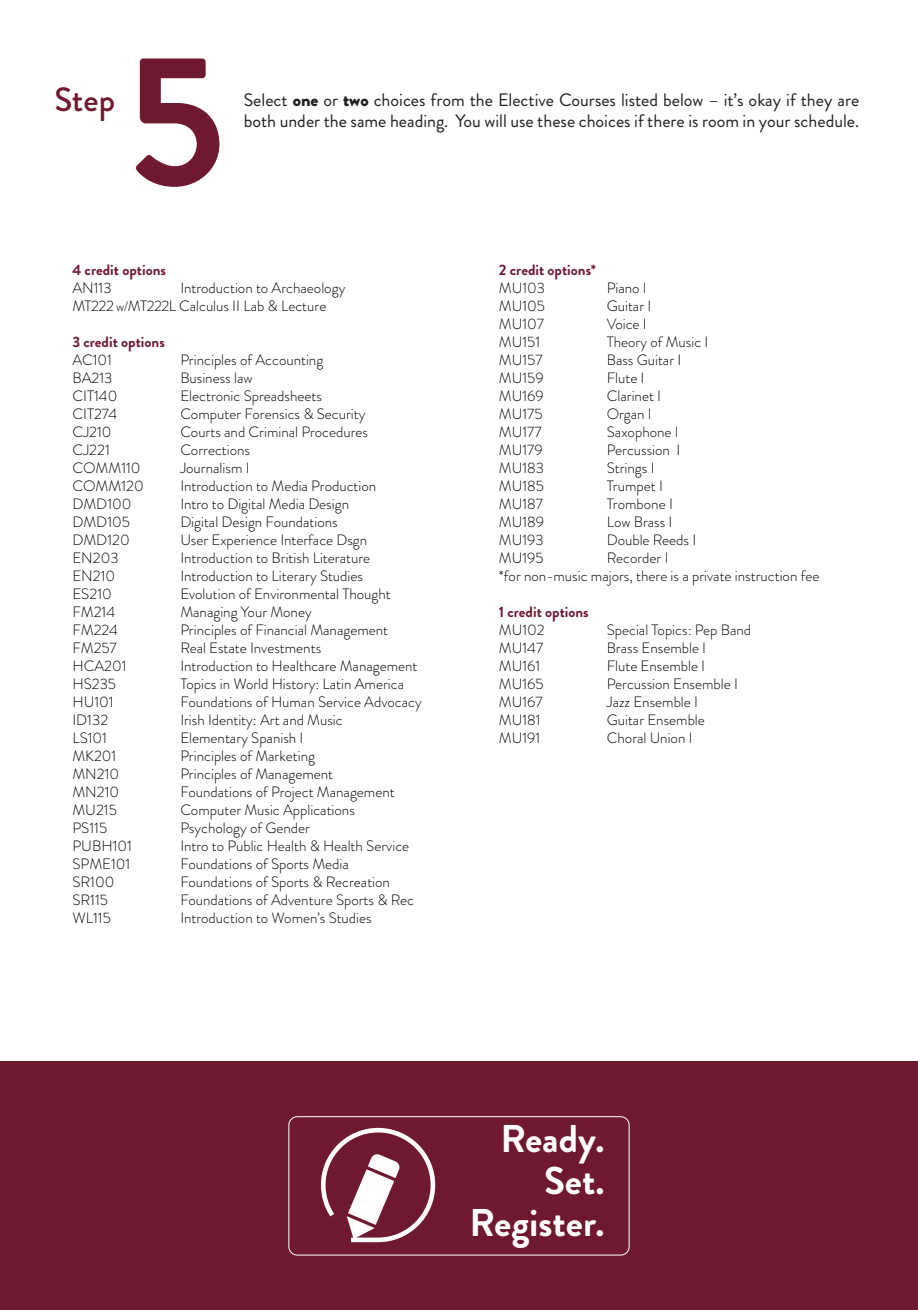
<style>
.page{position:relative;width:918px;height:1310px;background:#fff}
.page>*{position:absolute;margin:0;border:0;box-sizing:border-box;transform-origin:0 0}
.t1{font:700 186px "Brandon Grotesque";color:#6f1931}
.t2{font:700 38.7px "Brandon Grotesque";color:#fff}
.t3{font:500 33.6px "Brandon Grotesque";color:#6f1931}
.t4{font:18px/21px "Brandon Grotesque";color:#231f20}
.t5{font:300 15px "Brandon Grotesque";color:#000}
.t6{font:700 15px "Brandon Grotesque";color:#6f1931}
.s1{font-weight:900}
.s2{font-size:13.5px}
</style>
<div class="page">
<div style="left:0;top:1061px;width:918px;height:249px;background:#6f1931"></div>
<svg style="left:321px;top:1127px;width:114px;height:115px"></svg>
<div style="left:289px;top:1116px;width:340px;height:139px;border:1px solid #fff;border-radius:8px"></div>
<p class="t1" style="left:127px;top:-9px;width:100px">5</p>
<p class="t3" style="left:54px;top:77px;width:62px">Step</p>
<p class="t4" style="left:244px;top:90px;width:617px">Select <span class="s1">one</span> or <span class="s1">two</span> choices from the Elective Courses listed below – it’s okay if they are both under the same heading. You will use these choices if there is room in your schedule.</p>
<p class="t6" style="left:72px;top:259px;width:95px">4 credit options</p>
<p class="t5" style="left:72px;top:277px;width:41px">AN113</p>
<p class="t5" style="left:180px;top:277px;width:166px">Introduction to Archaeology</p>
<p class="t5" style="left:72px;top:295px;width:255px">MT222 <span class="s2">w/</span>MT222L Calculus II Lab &amp; Lecture</p>
<p class="t6" style="left:72px;top:331px;width:94px">3 credit options</p>
<p class="t5" style="left:72px;top:349px;width:41px">AC101</p>
<p class="t5" style="left:180px;top:349px;width:144px">Principles of Accounting</p>
<p class="t5" style="left:72px;top:367px;width:42px">BA213</p>
<p class="t5" style="left:180px;top:367px;width:74px">Business law</p>
<p class="t5" style="left:72px;top:385px;width:46px">CIT140</p>
<p class="t5" style="left:180px;top:385px;width:143px">Electronic Spreadsheets</p>
<p class="t5" style="left:72px;top:403px;width:46px">CIT274</p>
<p class="t5" style="left:180px;top:403px;width:187px">Computer Forensics &amp; Security</p>
<p class="t5" style="left:72px;top:421px;width:41px">CJ210</p>
<p class="t5" style="left:180px;top:421px;width:189px">Courts and Criminal Procedures</p>
<p class="t5" style="left:72px;top:439px;width:39px">CJ221</p>
<p class="t5" style="left:180px;top:439px;width:71px">Corrections</p>
<p class="t5" style="left:72px;top:457px;width:70px">COMM110</p>
<p class="t5" style="left:180px;top:457px;width:71px">Journalism I</p>
<p class="t5" style="left:72px;top:475px;width:73px">COMM120</p>
<p class="t5" style="left:180px;top:475px;width:197px">Introduction to Media Production</p>
<p class="t5" style="left:72px;top:493px;width:61px">DMD100</p>
<p class="t5" style="left:180px;top:493px;width:170px">Intro to Digital Media Design</p>
<p class="t5" style="left:72px;top:511px;width:59px">DMD105</p>
<p class="t5" style="left:180px;top:511px;width:159px">Digital Design Foundations</p>
<p class="t5" style="left:72px;top:529px;width:59px">DMD120</p>
<p class="t5" style="left:180px;top:529px;width:188px">User Experience Interface Dsgn</p>
<p class="t5" style="left:72px;top:547px;width:48px">EN203</p>
<p class="t5" style="left:180px;top:547px;width:191px">Introduction to British Literature</p>
<p class="t5" style="left:72px;top:565px;width:44px">EN210</p>
<p class="t5" style="left:180px;top:565px;width:184px">Introduction to Literary Studies</p>
<p class="t5" style="left:72px;top:583px;width:41px">ES210</p>
<p class="t5" style="left:180px;top:583px;width:212px">Evolution of Environmental Thought</p>
<p class="t5" style="left:72px;top:601px;width:44px">FM214</p>
<p class="t5" style="left:180px;top:601px;width:133px">Managing Your Money</p>
<p class="t5" style="left:72px;top:619px;width:47px">FM224</p>
<p class="t5" style="left:180px;top:619px;width:209px">Principles of Financial Management</p>
<p class="t5" style="left:72px;top:637px;width:46px">FM257</p>
<p class="t5" style="left:180px;top:637px;width:142px">Real Estate Investments</p>
<p class="t5" style="left:72px;top:655px;width:56px">HCA201</p>
<p class="t5" style="left:180px;top:655px;width:239px">Introduction to Healthcare Management</p>
<p class="t5" style="left:72px;top:673px;width:45px">HS235</p>
<p class="t5" style="left:180px;top:673px;width:225px">Topics in World History: Latin America</p>
<p class="t5" style="left:72px;top:691px;width:43px">HU101</p>
<p class="t5" style="left:180px;top:691px;width:243px">Foundations of Human Service Advocacy</p>
<p class="t5" style="left:72px;top:709px;width:37px">ID132</p>
<p class="t5" style="left:180px;top:709px;width:164px">Irish Identity: Art and Music</p>
<p class="t5" style="left:72px;top:727px;width:36px">LS101</p>
<p class="t5" style="left:180px;top:727px;width:125px">Elementary Spanish I</p>
<p class="t5" style="left:72px;top:745px;width:46px">MK201</p>
<p class="t5" style="left:180px;top:745px;width:136px">Principles of Marketing</p>
<p class="t5" style="left:72px;top:763px;width:48px">MN210</p>
<p class="t5" style="left:180px;top:763px;width:154px">Principles of Management</p>
<p class="t5" style="left:72px;top:781px;width:48px">MN210</p>
<p class="t5" style="left:180px;top:781px;width:216px">Foundations of Project Management</p>
<p class="t5" style="left:72px;top:799px;width:46px">MU215</p>
<p class="t5" style="left:180px;top:799px;width:176px">Computer Music Applications</p>
<p class="t5" style="left:72px;top:817px;width:36px">PS115</p>
<p class="t5" style="left:180px;top:817px;width:131px">Psychology of Gender</p>
<p class="t5" style="left:72px;top:835px;width:61px">PUBH101</p>
<p class="t5" style="left:180px;top:835px;width:230px">Intro to Public Health &amp; Health Service</p>
<p class="t5" style="left:72px;top:853px;width:60px">SPME101</p>
<p class="t5" style="left:180px;top:853px;width:170px">Foundations of Sports Media</p>
<p class="t5" style="left:72px;top:871px;width:44px">SR100</p>
<p class="t5" style="left:180px;top:871px;width:211px">Foundations of Sports &amp; Recreation</p>
<p class="t5" style="left:72px;top:889px;width:37px">SR115</p>
<p class="t5" style="left:180px;top:889px;width:235px">Foundations of Adventure Sports &amp; Rec</p>
<p class="t5" style="left:72px;top:907px;width:40px">WL115</p>
<p class="t5" style="left:180px;top:907px;width:193px">Introduction to Women’s Studies</p>
<p class="t6" style="left:499px;top:259px;width:99px">2 credit options*</p>
<p class="t5" style="left:499px;top:277px;width:48px">MU103</p>
<p class="t5" style="left:607px;top:277px;width:42px">Piano I</p>
<p class="t5" style="left:499px;top:295px;width:48px">MU105</p>
<p class="t5" style="left:607px;top:295px;width:46px">Guitar I</p>
<p class="t5" style="left:499px;top:313px;width:47px">MU107</p>
<p class="t5" style="left:607px;top:313px;width:42px">Voice I</p>
<p class="t5" style="left:499px;top:331px;width:43px">MU151</p>
<p class="t5" style="left:607px;top:331px;width:103px">Theory of Music I</p>
<p class="t5" style="left:499px;top:349px;width:45px">MU157</p>
<p class="t5" style="left:607px;top:349px;width:76px">Bass Guitar I</p>
<p class="t5" style="left:499px;top:367px;width:46px">MU159</p>
<p class="t5" style="left:607px;top:367px;width:39px">Flute I</p>
<p class="t5" style="left:499px;top:385px;width:47px">MU169</p>
<p class="t5" style="left:607px;top:385px;width:56px">Clarinet I</p>
<p class="t5" style="left:499px;top:403px;width:45px">MU175</p>
<p class="t5" style="left:607px;top:403px;width:46px">Organ I</p>
<p class="t5" style="left:499px;top:421px;width:44px">MU177</p>
<p class="t5" style="left:607px;top:421px;width:73px">Saxophone I</p>
<p class="t5" style="left:499px;top:439px;width:45px">MU179</p>
<p class="t5" style="left:607px;top:439px;width:75px">Percussion I</p>
<p class="t5" style="left:499px;top:457px;width:47px">MU183</p>
<p class="t5" style="left:607px;top:457px;width:49px">Strings I</p>
<p class="t5" style="left:499px;top:475px;width:47px">MU185</p>
<p class="t5" style="left:607px;top:475px;width:58px">Trumpet I</p>
<p class="t5" style="left:499px;top:493px;width:46px">MU187</p>
<p class="t5" style="left:607px;top:493px;width:68px">Trombone I</p>
<p class="t5" style="left:499px;top:511px;width:47px">MU189</p>
<p class="t5" style="left:607px;top:511px;width:67px">Low Brass I</p>
<p class="t5" style="left:499px;top:529px;width:46px">MU193</p>
<p class="t5" style="left:607px;top:529px;width:91px">Double Reeds I</p>
<p class="t5" style="left:499px;top:547px;width:46px">MU195</p>
<p class="t5" style="left:607px;top:547px;width:63px">Recorder I</p>
<p class="t5" style="left:499px;top:565px;width:322px">*for non-music majors, there is a private instruction fee</p>
<p class="t6" style="left:499px;top:601px;width:91px">1 credit options</p>
<p class="t5" style="left:499px;top:619px;width:47px">MU102</p>
<p class="t5" style="left:607px;top:619px;width:146px">Special Topics: Pep Band</p>
<p class="t5" style="left:499px;top:637px;width:46px">MU147</p>
<p class="t5" style="left:607px;top:637px;width:101px">Brass Ensemble I</p>
<p class="t5" style="left:499px;top:655px;width:43px">MU161</p>
<p class="t5" style="left:607px;top:655px;width:100px">Flute Ensemble I</p>
<p class="t5" style="left:499px;top:673px;width:46px">MU165</p>
<p class="t5" style="left:607px;top:673px;width:133px">Percussion Ensemble I</p>
<p class="t5" style="left:499px;top:691px;width:45px">MU167</p>
<p class="t5" style="left:607px;top:691px;width:93px">Jazz Ensemble I</p>
<p class="t5" style="left:499px;top:709px;width:43px">MU181</p>
<p class="t5" style="left:607px;top:709px;width:100px">Guitar Ensemble</p>
<p class="t5" style="left:499px;top:727px;width:43px">MU191</p>
<p class="t5" style="left:607px;top:727px;width:87px">Choral Union I</p>
<p class="t2" style="left:501px;top:1111px;width:105px">Ready.</p>
<p class="t2" style="left:544px;top:1153px;width:62px">Set.</p>
<p class="t2" style="left:470px;top:1195px;width:136px">Register.</p>
</div>
